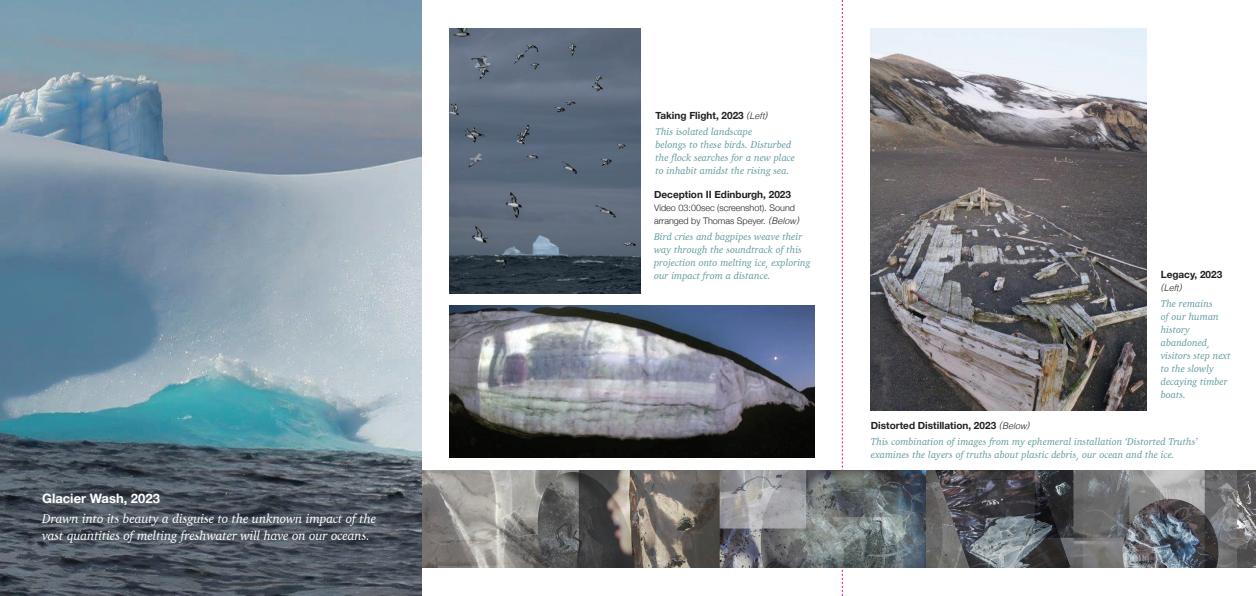
<style>
.page{position:relative;width:1256px;height:596px;background:#fff}
.page>*{position:absolute;margin:0;border:0;box-sizing:border-box;transform-origin:0 0}
.t1{font:italic 13px/17px "Charter";letter-spacing:-.01em;color:#fff}
.t2{font:700 13px "Helvetica Neue";color:#fff}
.t3{font:italic 10px/13px "Charter";color:#609a9f}
.t4{font:700 10px "Helvetica Neue";color:#231f20}
.t5{font:300 9px/13px "Helvetica Neue";color:#231f20}
.t6{font:italic 300 9px "Helvetica";color:#231f20}
.s1{font-family:"Helvetica";font-weight:300;font-style:italic;font-size:9px}
.s2{font-family:"Helvetica";font-style:italic}
</style>
<div class="page">
<svg style="left:421px;top:0;width:1px;height:595px"></svg>
<svg style="left:842px;top:0;width:1px;height:595px"></svg>
<img style="left:421px;top:470px;width:835px;height:97px">
<img style="left:0;top:0;width:421px;height:595px">
<img style="left:449px;top:305px;width:365px;height:152px">
<img style="left:449px;top:28px;width:191px;height:265px">
<img style="left:871px;top:28px;width:276px;height:382px">
<h1 class="t2" style="left:42px;top:488px;width:119px">Glacier Wash, 2023</h1>
<h1 class="t1" style="left:42px;top:509px;width:335px">Drawn into its beauty a disguise to the unknown impact of the vast quantities of melting freshwater will have on our oceans.</h1>
<p class="t4" style="left:655px;top:108px;width:114px">Taking Flight, 2023 <span class="s1">(Left)</span></p>
<p class="t3" style="left:655px;top:125px;width:141px">This isolated landscape<br>belongs to these birds. Disturbed the flock searches for a new place to inhabit amidst the rising sea.</p>
<p class="t4" style="left:654px;top:186px;width:138px">Deception II Edinburgh, 2023</p>
<p class="t5" style="left:654px;top:200px;width:146px">Video 03:00sec (screenshot). Sound arranged by Thomas Speyer. <span class="s2">(Below)</span></p>
<p class="t3" style="left:654px;top:230px;width:158px">Bird cries and bagpipes weave their way through the soundtrack of this projection onto melting ice, exploring our impact from a distance.</p>
<p class="t4" style="left:1161px;top:266px;width:63px">Legacy, 2023</p>
<p class="t6" style="left:1161px;top:280px;width:23px">(Left)</p>
<p class="t3" style="left:1161px;top:297px;width:71px">The remains<br>of our human history abandoned, visitors step next to the slowly decaying timber boats.</p>
<p class="t4" style="left:871px;top:417px;width:160px">Distorted Distillation, 2023 <span class="s1">(Below)</span></p>
<p class="t3" style="left:871px;top:435px;width:328px">This combination of images from my ephemeral installation ‘Distorted Truths’ examines the layers of truths about plastic debris, our ocean and the ice.</p>
</div>
